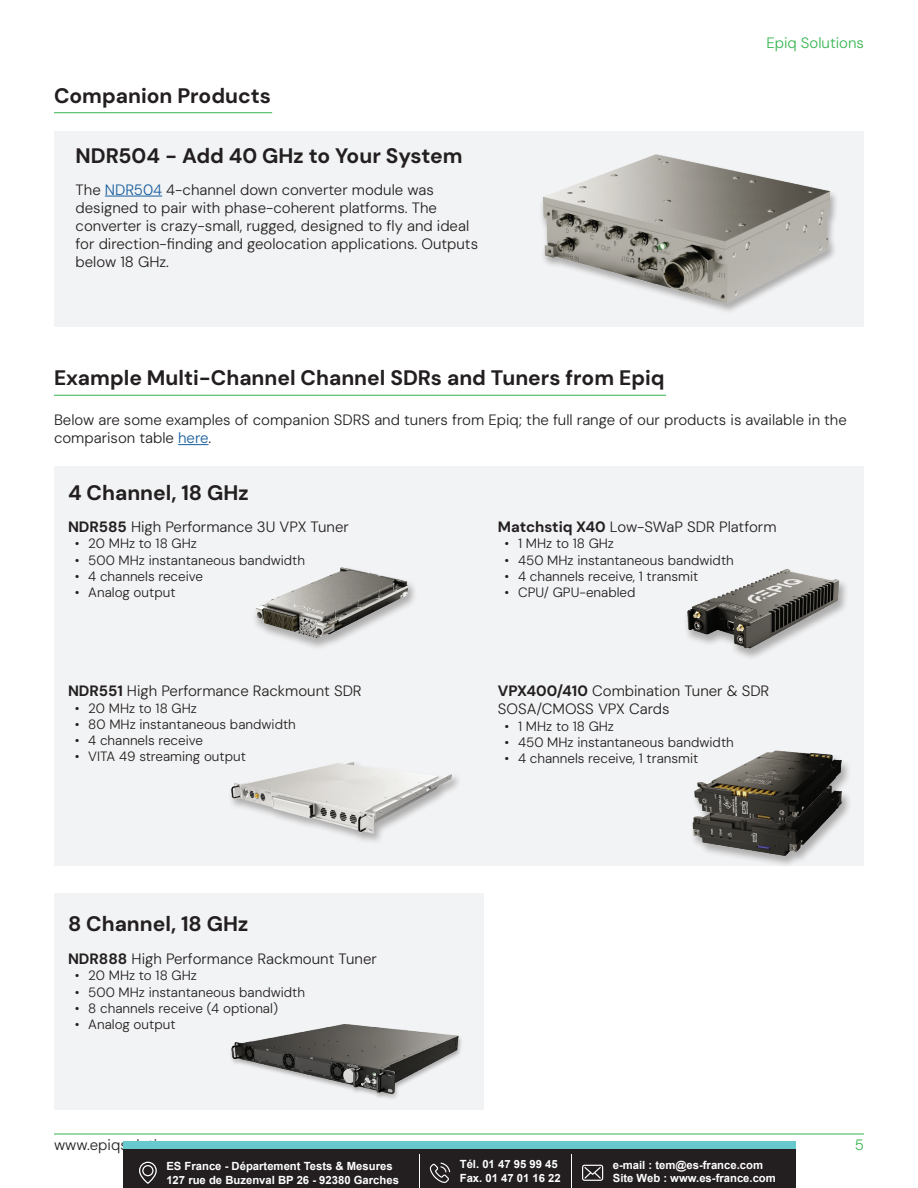
<style>
.page{position:relative;width:918px;height:1188px;background:#fff}
.page>*{position:absolute;margin:0;border:0;box-sizing:border-box;transform-origin:0 0}
.t1{font:700 21px "DM Sans 18 pt";color:#231f20}
.t2{font:300 15px/18px "DM Sans";color:#231f20}
.t3{font:300 15px "DM Sans";color:#36b551}
.t4{font:300 13.5px "DM Sans";color:#231f20}
.t5{font:700 11.25px/13.5px "Arial";color:#fff}
.s1{color:#175d9e}
.s2{font-weight:700}
</style>
<div class="page">
<hr style="left:54px;top:1134px;width:810px;height:1px;background:#36b551">
<hr style="left:54px;top:112px;width:218px;height:1px;background:#36b551">
<div style="left:54px;top:132px;width:810px;height:195px;background:#f2f3f4"></div>
<div style="left:54px;top:467px;width:810px;height:399px;background:#f2f3f4"></div>
<div style="left:54px;top:894px;width:430px;height:216px;background:#f2f3f4"></div>
<img style="left:542px;top:154px;width:294px;height:157px">
<hr style="left:105px;top:196px;width:57px;height:1px;background:#175d9e">
<hr style="left:54px;top:395px;width:612px;height:1px;background:#36b551">
<hr style="left:178px;top:444px;width:31px;height:1px;background:#175d9e">
<img style="left:255px;top:567px;width:157px;height:81px">
<img style="left:231px;top:1024px;width:228px;height:73px">
<div style="left:689px;top:778px;width:163px;height:90px;background:#231f20;opacity:.33"></div>
<img style="left:693px;top:836px;width:150px;height:24px">
<div style="left:683px;top:568px;width:166px;height:93px;background:#231f20;opacity:.33"></div>
<img style="left:683px;top:568px;width:159px;height:88px">
<div style="left:691px;top:750px;width:161px;height:86px;background:#231f20;opacity:.33"></div>
<img style="left:694px;top:750px;width:148px;height:101px">
<img style="left:231px;top:762px;width:224px;height:74px">
<div style="left:123px;top:1149px;width:672px;height:39px;background:#231f20"></div>
<div style="left:123px;top:1141px;width:672px;height:8px;background:#67c9ce"></div>
<svg style="left:139px;top:1162px;width:18px;height:22px"></svg>
<svg style="left:430px;top:1163px;width:20px;height:20px"></svg>
<svg style="left:582px;top:1165px;width:21px;height:16px"></svg>
<hr style="left:419px;top:1155px;width:1px;height:33px;background:#fff">
<hr style="left:571px;top:1155px;width:1px;height:33px;background:#fff">
<h1 class="t1" style="left:54px;top:82px;width:218px">Companion Products</h1>
<h1 class="t1" style="left:76px;top:143px;width:389px">NDR504 - Add 40 GHz to Your System</h1>
<p class="t2" style="left:76px;top:180px;width:404px">The <span class="s1">NDR504</span> 4-channel down converter module was designed to pair with phase-coherent platforms. The converter is crazy-small, rugged, designed to fly and ideal for direction-finding and geolocation applications. Outputs below 18 GHz.</p>
<h1 class="t1" style="left:54px;top:365px;width:612px">Example Multi-Channel Channel SDRs and Tuners from Epiq</h1>
<p class="t3" style="left:766px;top:33px;width:99px">Epiq Solutions</p>
<p class="t2" style="left:54px;top:411px;width:794px">Below are some examples of companion SDRS and tuners from Epiq; the full range of our products is available in the comparison table <span class="s1">here</span>.</p>
<h1 class="t1" style="left:68px;top:480px;width:182px">4 Channel, 18 GHz</h1>
<p class="t2" style="left:68px;top:518px;width:282px"><span class="s2">NDR585</span> High Performance 3U VPX Tuner</p>
<p class="t4" style="left:75px;top:535px;width:124px">• 20 MHz to 18 GHz</p>
<p class="t4" style="left:75px;top:552px;width:232px">• 500 MHz instantaneous bandwidth</p>
<p class="t4" style="left:75px;top:568px;width:130px">• 4 channels receive</p>
<p class="t4" style="left:75px;top:584px;width:102px">• Analog output</p>
<p class="t2" style="left:68px;top:682px;width:295px"><span class="s2">NDR551</span> High Performance Rackmount SDR</p>
<p class="t4" style="left:75px;top:700px;width:124px">• 20 MHz to 18 GHz</p>
<p class="t4" style="left:75px;top:716px;width:223px">• 80 MHz instantaneous bandwidth</p>
<p class="t4" style="left:75px;top:732px;width:130px">• 4 channels receive</p>
<p class="t4" style="left:75px;top:748px;width:173px">• VITA 49 streaming output</p>
<h1 class="t1" style="left:68px;top:911px;width:182px">8 Channel, 18 GHz</h1>
<p class="t2" style="left:68px;top:950px;width:310px"><span class="s2">NDR888</span> High Performance Rackmount Tuner</p>
<p class="t4" style="left:75px;top:967px;width:124px">• 20 MHz to 18 GHz</p>
<p class="t4" style="left:75px;top:984px;width:232px">• 500 MHz instantaneous bandwidth</p>
<p class="t4" style="left:75px;top:1000px;width:205px">• 8 channels receive (4 optional)</p>
<p class="t4" style="left:75px;top:1016px;width:102px">• Analog output</p>
<p class="t2" style="left:54px;top:1136px;width:163px">www.epiqsolutions.com</p>
<p class="t2" style="left:498px;top:518px;width:280px"><span class="s2">Matchstiq X40</span> Low-SWaP SDR Platform</p>
<p class="t4" style="left:505px;top:535px;width:111px">• 1 MHz to 18 GHz</p>
<p class="t4" style="left:505px;top:552px;width:231px">• 450 MHz instantaneous bandwidth</p>
<p class="t4" style="left:505px;top:568px;width:195px">• 4 channels receive, 1 transmit</p>
<p class="t4" style="left:505px;top:584px;width:132px">• CPU/ GPU-enabled</p>
<p class="t2" style="left:498px;top:682px;width:273px"><span class="s2">VPX400/410</span> Combination Tuner &amp; SDR<br>SOSA/CMOSS VPX Cards</p>
<p class="t4" style="left:505px;top:718px;width:111px">• 1 MHz to 18 GHz</p>
<p class="t4" style="left:505px;top:734px;width:231px">• 450 MHz instantaneous bandwidth</p>
<p class="t4" style="left:505px;top:750px;width:195px">• 4 channels receive, 1 transmit</p>
<p class="t5" style="left:166px;top:1160px;width:234px">ES France - Département Tests &amp; Mesures<br>127 rue de Buzenval BP 26 - 92380 Garches</p>
<p class="t5" style="left:460px;top:1158px;width:103px">Tél. 01 47 95 99 45<br>Fax. 01 47 01 16 22</p>
<p class="t5" style="left:613px;top:1158px;width:165px">e-mail : tem@es-france.com<br>Site Web : www.es-france.com</p>
<p class="t3" style="left:855px;top:1136px;width:11px">5</p>
</div>
